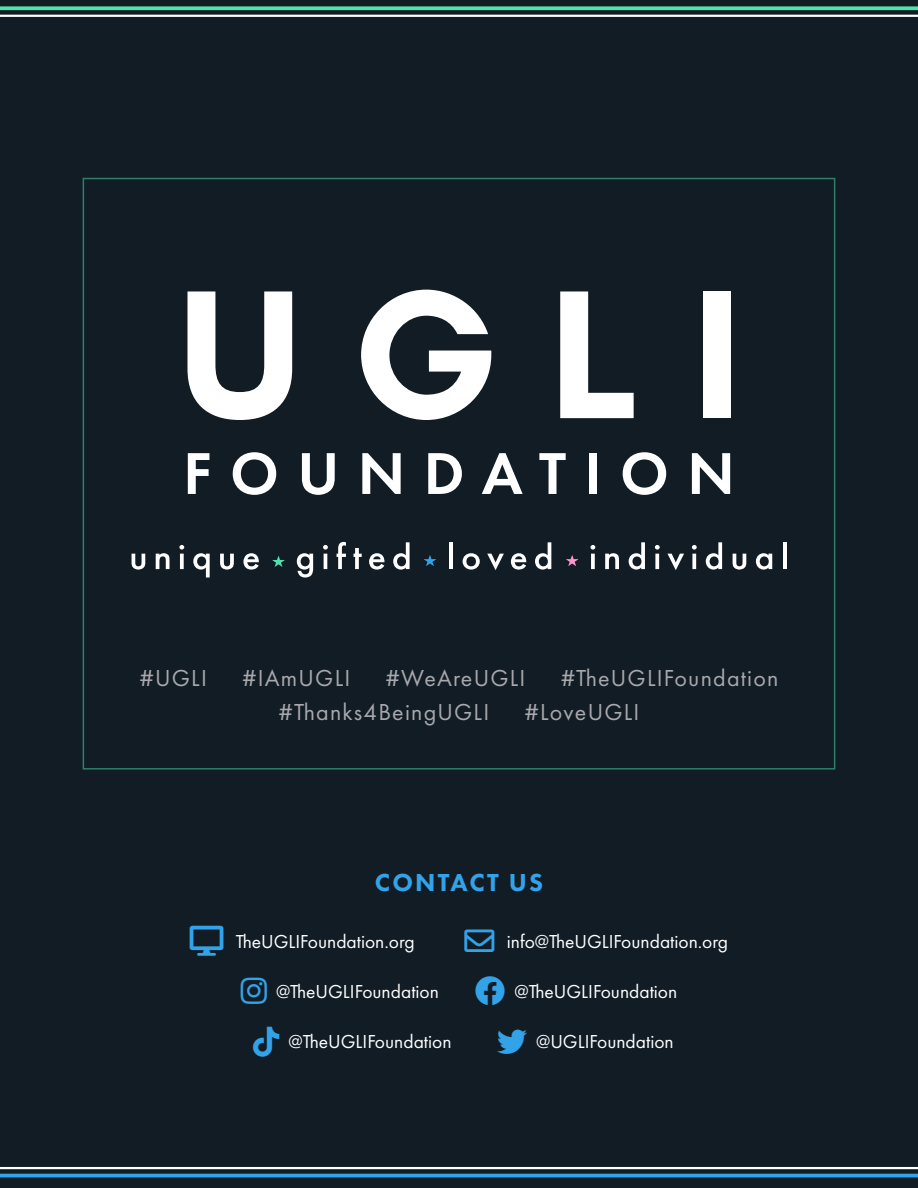
<style>
.page{position:relative;width:918px;height:1188px;background:#111c24}
.page>*{position:absolute;margin:0;border:0;box-sizing:border-box;transform-origin:0 0}
.t1{font:800 25.5px "Futura PT";letter-spacing:.085em;color:#33a3e9}
.t2{font:24px "Futura PT";letter-spacing:.05em;color:#a9a8ac}
.t3{font:19.5px "Futura PT";color:#fff}
.s1{color:#33a3e9}
</style>
<div class="page">
<hr style="left:0;top:15px;width:918px;height:2px;background:#fff">
<svg style="left:0;top:6px;width:918px;height:4px;background:#49cf9f"></svg>
<hr style="left:0;top:1167px;width:918px;height:2px;background:#fff">
<hr style="left:0;top:1174px;width:918px;height:3px;background:#33a3e9">
<svg style="left:188px;top:291px;width:104px;height:129px"></svg>
<svg style="left:361px;top:290px;width:130px;height:130px"></svg>
<svg style="left:560px;top:291px;width:74px;height:127px"></svg>
<div style="left:703px;top:291px;width:27px;height:127px;background:#fff"></div>
<svg style="left:188px;top:453px;width:21px;height:41px"></svg>
<svg style="left:233px;top:452px;width:43px;height:43px"></svg>
<svg style="left:302px;top:453px;width:33px;height:42px"></svg>
<svg style="left:362px;top:453px;width:39px;height:41px"></svg>
<svg style="left:428px;top:453px;width:34px;height:41px"></svg>
<svg style="left:482px;top:453px;width:41px;height:41px"></svg>
<svg style="left:539px;top:453px;width:27px;height:41px"></svg>
<div style="left:589px;top:453px;width:8px;height:41px;background:#fff"></div>
<svg style="left:623px;top:452px;width:43px;height:43px"></svg>
<svg style="left:692px;top:453px;width:38px;height:41px"></svg>
<svg style="left:132px;top:554px;width:13px;height:16px"></svg>
<svg style="left:156px;top:553px;width:14px;height:16px"></svg>
<svg style="left:179px;top:545px;width:5px;height:24px"></svg>
<svg style="left:193px;top:553px;width:17px;height:24px"></svg>
<svg style="left:220px;top:554px;width:14px;height:16px"></svg>
<svg style="left:243px;top:553px;width:16px;height:17px"></svg>
<svg style="left:297px;top:553px;width:16px;height:25px"></svg>
<svg style="left:323px;top:545px;width:5px;height:24px"></svg>
<svg style="left:337px;top:542px;width:9px;height:27px"></svg>
<svg style="left:354px;top:548px;width:8px;height:21px"></svg>
<svg style="left:369px;top:553px;width:15px;height:17px"></svg>
<svg style="left:393px;top:542px;width:17px;height:28px"></svg>
<hr style="left:449px;top:542px;width:4px;height:27px;background:#fff">
<svg style="left:463px;top:553px;width:17px;height:17px"></svg>
<svg style="left:487px;top:554px;width:17px;height:16px"></svg>
<svg style="left:511px;top:553px;width:15px;height:17px"></svg>
<svg style="left:535px;top:542px;width:16px;height:28px"></svg>
<svg style="left:591px;top:545px;width:4px;height:24px"></svg>
<svg style="left:605px;top:553px;width:14px;height:16px"></svg>
<svg style="left:629px;top:542px;width:16px;height:28px"></svg>
<svg style="left:655px;top:545px;width:5px;height:24px"></svg>
<svg style="left:667px;top:554px;width:17px;height:16px"></svg>
<svg style="left:692px;top:545px;width:5px;height:24px"></svg>
<svg style="left:706px;top:542px;width:16px;height:28px"></svg>
<svg style="left:733px;top:554px;width:13px;height:16px"></svg>
<svg style="left:756px;top:553px;width:16px;height:17px"></svg>
<hr style="left:783px;top:542px;width:3px;height:27px;background:#fff">
<svg style="left:272px;top:556px;width:13px;height:11px"></svg>
<svg style="left:424px;top:555px;width:12px;height:11px"></svg>
<svg style="left:566px;top:555px;width:12px;height:11px"></svg>
<p class="t2" style="left:140px;top:663px;width:69px">#UGLI</p>
<p class="t2" style="left:242px;top:663px;width:110px">#IAmUGLI</p>
<p class="t2" style="left:386px;top:663px;width:141px">#WeAreUGLI</p>
<p class="t2" style="left:561px;top:663px;width:219px">#TheUGLIFoundation</p>
<p class="t2" style="left:278px;top:698px;width:212px">#Thanks4BeingUGLI</p>
<p class="t2" style="left:524px;top:698px;width:117px">#LoveUGLI</p>
<h1 class="t1" style="left:375px;top:866px;width:170px">CONTACT US</h1>
<p class="t3" style="left:236px;top:930px;width:180px">TheUGLIFoundation.org</p>
<p class="t3" style="left:465px;top:930px;width:265px"><span class="s1">→</span> info@TheUGLIFoundation.org</p>
<p class="t3" style="left:276px;top:980px;width:164px">@TheUGLIFoundation</p>
<p class="t3" style="left:514px;top:980px;width:164px">@TheUGLIFoundation</p>
<p class="t3" style="left:289px;top:1030px;width:164px">@TheUGLIFoundation</p>
<p class="t3" style="left:536px;top:1030px;width:139px">@UGLIFoundation</p>
</div>
